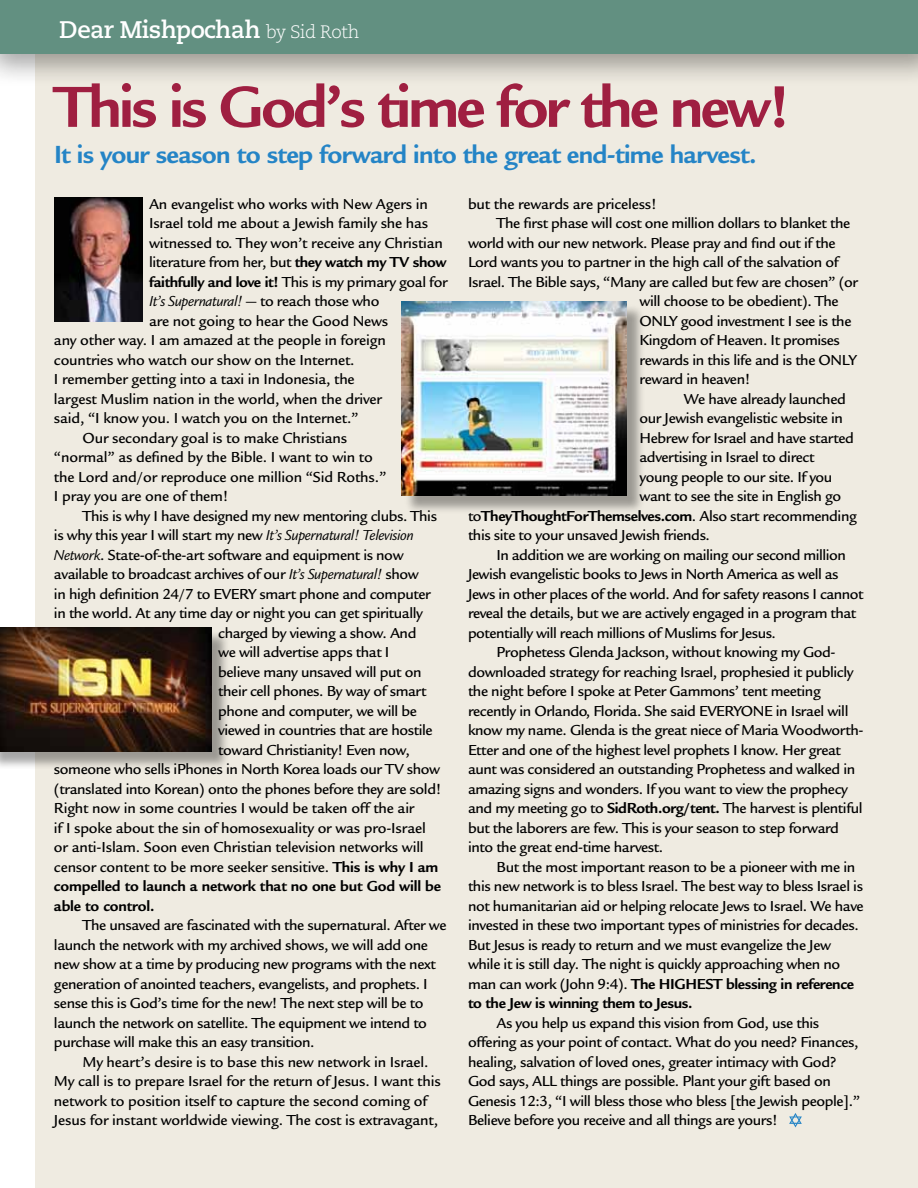
<style>
.page{position:relative;width:918px;height:1188px;background:#fff}
.page>*{position:absolute;margin:0;border:0;box-sizing:border-box;transform-origin:0 0}
.t1{font:700 63px "Legacy Sans";letter-spacing:-.05em;color:#9f1f41}
.t2{font:700 27px "Legacy Sans";letter-spacing:-.025em;color:#2484c6}
.t3{font:700 24px "Caecilia";letter-spacing:-.025em;color:#fff}
.t4{font:500 15.75px/19.5px "Legacy Sans";letter-spacing:-.025em;color:#000}
.t5{font:700 15.75px "Legacy Sans";letter-spacing:-.025em;color:#000}
.t6{font:italic 15.75px "Legacy Sans";letter-spacing:-.025em;color:#000}
.s1{font-weight:300;font-size:18px}
.s2{font-weight:700}
.s3{font-weight:500;font-style:normal}
.s4{font-weight:400;font-style:italic}
.s5{font-weight:500}
</style>
<div class="page">
<div style="left:36px;top:4px;width:882px;height:1184px;background:#efebe1"></div>
<div style="left:0;top:0;width:918px;height:87px;background:#000;opacity:.35"></div>
<div style="left:0;top:0;width:918px;height:54px;background:#629081"></div>
<img style="left:54px;top:197px;width:88px;height:125px">
<div style="left:404px;top:304px;width:241px;height:210px;background:#000;opacity:.35"></div>
<img style="left:402px;top:301px;width:224px;height:195px">
<div style="left:0;top:630px;width:230px;height:141px;background:#000;opacity:.35"></div>
<img style="left:0;top:627px;width:211px;height:125px">
<svg style="left:789px;top:1113px;width:13px;height:14px"></svg>
<h3 class="t3" style="left:59px;top:16px;width:302px">Dear Mishpochah <span class="s1">by Sid Roth</span></h3>
<h1 class="t1" style="left:54px;top:71px;width:738px">This is God’s time for the new!</h1>
<h2 class="t2" style="left:54px;top:139px;width:704px">It is your season to step forward into the great end-time harvest.</h2>
<p class="t4" style="left:149px;top:194px;width:280px">An evangelist who works with New Agers in</p>
<p class="t4" style="left:149px;top:214px;width:281px">Israel told me about a Jewish family she has</p>
<p class="t4" style="left:149px;top:233px;width:295px">witnessed to. They won’t receive any Christian</p>
<p class="t4" style="left:149px;top:253px;width:299px">literature from her, but <span class="s2">they watch my TV show</span></p>
<p class="t4" style="left:149px;top:272px;width:300px"><span class="s2">faithfully and love it!</span> This is my primary goal for</p>
<p class="t6" style="left:149px;top:293px;width:232px">It’s Supernatural! <span class="s3">— to reach those who</span></p>
<p class="t4" style="left:149px;top:311px;width:241px">are not going to hear the Good News</p>
<p class="t4" style="left:54px;top:331px;width:334px">any other way. I am amazed at the people in foreign</p>
<p class="t4" style="left:54px;top:350px;width:302px">countries who watch our show on the Internet.</p>
<p class="t4" style="left:54px;top:370px;width:302px">I remember getting into a taxi in Indonesia, the</p>
<p class="t4" style="left:54px;top:389px;width:330px">largest Muslim nation in the world, when the driver</p>
<p class="t4" style="left:54px;top:409px;width:306px">said, “I know you. I watch you on the Internet.”</p>
<p class="t4" style="left:83px;top:428px;width:266px">Our secondary goal is to make Christians</p>
<p class="t4" style="left:54px;top:448px;width:320px">“normal” as defined by the Bible. I want to win to</p>
<p class="t4" style="left:54px;top:467px;width:334px">the Lord and/or reproduce one million “Sid Roths.”</p>
<p class="t4" style="left:54px;top:487px;width:176px">I pray you are one of them!</p>
<p class="t4" style="left:83px;top:506px;width:356px">This is why I have designed my new mentoring clubs. This</p>
<p class="t4" style="left:54px;top:526px;width:361px">is why this year I will start my new <span class="s4">It’s Supernatural! Television</span></p>
<p class="t4" style="left:54px;top:545px;width:351px"><span class="s4">Network</span>. State-of-the-art software and equipment is now</p>
<p class="t4" style="left:54px;top:565px;width:366px">available to broadcast archives of our <span class="s4">It’s Supernatural!</span> show</p>
<p class="t4" style="left:54px;top:584px;width:378px">in high definition 24/7 to EVERY smart phone and computer</p>
<p class="t4" style="left:54px;top:604px;width:370px">in the world. At any time day or night you can get spiritually</p>
<p class="t4" style="left:218px;top:623px;width:200px">charged by viewing a show. And</p>
<p class="t4" style="left:218px;top:643px;width:173px">we will advertise apps that I</p>
<p class="t4" style="left:218px;top:662px;width:205px">believe many unsaved will put on</p>
<p class="t4" style="left:218px;top:682px;width:210px">their cell phones. By way of smart</p>
<p class="t4" style="left:218px;top:701px;width:200px">phone and computer, we will be</p>
<p class="t4" style="left:218px;top:721px;width:216px">viewed in countries that are hostile</p>
<p class="t4" style="left:218px;top:740px;width:193px">toward Christianity! Even now,</p>
<p class="t4" style="left:54px;top:760px;width:388px">someone who sells iPhones in North Korea loads our TV show</p>
<p class="t4" style="left:54px;top:779px;width:389px">(translated into Korean) onto the phones before they are sold!</p>
<p class="t4" style="left:54px;top:799px;width:362px">Right now in some countries I would be taken off the air</p>
<p class="t4" style="left:54px;top:818px;width:373px">if I spoke about the sin of homosexuality or was pro-Israel</p>
<p class="t4" style="left:54px;top:838px;width:371px">or anti-Islam. Soon even Christian television networks will</p>
<p class="t4" style="left:54px;top:857px;width:386px">censor content to be more seeker sensitive. <span class="s2">This is why I am</span></p>
<p class="t5" style="left:54px;top:877px;width:389px">compelled to launch a network that no one but God will be</p>
<p class="t5" style="left:54px;top:897px;width:102px">able to control.</p>
<p class="t4" style="left:54px;top:916px;width:394px;text-indent:29px">The unsaved are fascinated with the supernatural. After we launch the network with my archived shows, we will add one new show at a time by producing new programs with the next generation of anointed teachers, evangelists, and prophets. I sense this is God’s time for the new! The next step will be to launch the network on satellite. The equipment we intend to purchase will make this an easy transition.</p>
<p class="t4" style="left:54px;top:1052px;width:388px;text-indent:29px">My heart’s desire is to base this new network in Israel.<br>My call is to prepare Israel for the return of Jesus. I want this network to position itself to capture the second coming of Jesus for instant worldwide viewing. The cost is extravagant,</p>
<p class="t4" style="left:468px;top:194px;width:190px">but the rewards are priceless!</p>
<p class="t4" style="left:497px;top:214px;width:355px">The first phase will cost one million dollars to blanket the</p>
<p class="t4" style="left:468px;top:233px;width:369px">world with our new network. Please pray and find out if the</p>
<p class="t4" style="left:468px;top:253px;width:372px">Lord wants you to partner in the high call of the salvation of</p>
<p class="t4" style="left:468px;top:272px;width:392px">Israel. The Bible says, “Many are called but few are chosen” (or</p>
<p class="t4" style="left:640px;top:292px;width:201px">will choose to be obedient). The</p>
<p class="t4" style="left:640px;top:311px;width:213px">ONLY good investment I see is the</p>
<p class="t4" style="left:640px;top:331px;width:202px">Kingdom of Heaven. It promises</p>
<p class="t4" style="left:640px;top:350px;width:219px">rewards in this life and is the ONLY</p>
<p class="t4" style="left:640px;top:370px;width:112px">reward in heaven!</p>
<p class="t4" style="left:684px;top:389px;width:163px">We have already launched</p>
<p class="t4" style="left:640px;top:409px;width:205px">our Jewish evangelistic website in</p>
<p class="t4" style="left:640px;top:428px;width:216px">Hebrew for Israel and have started</p>
<p class="t4" style="left:640px;top:448px;width:176px">advertising in Israel to direct</p>
<p class="t4" style="left:640px;top:467px;width:194px">young people to our site. If you</p>
<p class="t4" style="left:640px;top:487px;width:203px">want to see the site in English go</p>
<p class="t5" style="left:468px;top:507px;width:390px"><span class="s5">to</span>TheyThoughtForThemselves.com<span class="s5">. Also start recommending</span></p>
<p class="t4" style="left:468px;top:526px;width:244px">this site to your unsaved Jewish friends.</p>
<p class="t4" style="left:497px;top:545px;width:351px">In addition we are working on mailing our second million</p>
<p class="t4" style="left:468px;top:565px;width:372px">Jewish evangelistic books to Jews in North America as well as</p>
<p class="t4" style="left:468px;top:584px;width:397px">Jews in other places of the world. And for safety reasons I cannot</p>
<p class="t4" style="left:468px;top:604px;width:390px">reveal the details, but we are actively engaged in a program that</p>
<p class="t4" style="left:468px;top:623px;width:309px">potentially will reach millions of Muslims for Jesus.</p>
<p class="t4" style="left:497px;top:643px;width:341px">Prophetess Glenda Jackson, without knowing my God-</p>
<p class="t4" style="left:468px;top:662px;width:387px">downloaded strategy for reaching Israel, prophesied it publicly</p>
<p class="t4" style="left:468px;top:682px;width:354px">the night before I spoke at Peter Gammons’ tent meeting</p>
<p class="t4" style="left:468px;top:701px;width:382px">recently in Orlando, Florida. She said EVERYONE in Israel will</p>
<p class="t4" style="left:468px;top:721px;width:397px">know my name. Glenda is the great niece of Maria Woodworth-</p>
<p class="t4" style="left:468px;top:740px;width:374px">Etter and one of the highest level prophets I know. Her great</p>
<p class="t4" style="left:468px;top:760px;width:389px">aunt was considered an outstanding Prophetess and walked in</p>
<p class="t4" style="left:468px;top:779px;width:381px">amazing signs and wonders. If you want to view the prophecy</p>
<p class="t4" style="left:468px;top:799px;width:396px">and my meeting go to <span class="s2">SidRoth.org/tent.</span> The harvest is plentiful</p>
<p class="t4" style="left:468px;top:818px;width:373px">but the laborers are few. This is your season to step forward</p>
<p class="t4" style="left:468px;top:838px;width:197px">into the great end-time harvest.</p>
<p class="t4" style="left:497px;top:857px;width:360px">But the most important reason to be a pioneer with me in</p>
<p class="t4" style="left:468px;top:877px;width:397px">this new network is to bless Israel. The best way to bless Israel is</p>
<p class="t4" style="left:468px;top:896px;width:397px">not humanitarian aid or helping relocate Jews to Israel. We have</p>
<p class="t4" style="left:468px;top:916px;width:392px">invested in these two important types of ministries for decades.</p>
<p class="t4" style="left:468px;top:935px;width:365px">But Jesus is ready to return and we must evangelize the Jew</p>
<p class="t4" style="left:468px;top:955px;width:374px">while it is still day. The night is quickly approaching when no</p>
<p class="t5" style="left:468px;top:975px;width:387px"><span class="s5">man can work (John 9:4).</span> The HIGHEST blessing in reference</p>
<p class="t5" style="left:468px;top:994px;width:226px">to the Jew is winning them to Jesus.</p>
<p class="t4" style="left:468px;top:1013px;width:394px;text-indent:29px">As you help us expand this vision from God, use this offering as your point of contact. What do you need? Finances, healing, salvation of loved ones, greater intimacy with God?<br>God says, ALL things are possible. Plant your gift based on Genesis 12:3, “I will bless those who bless [the Jewish people].” Believe before you receive and all things are yours!</p>
</div>
